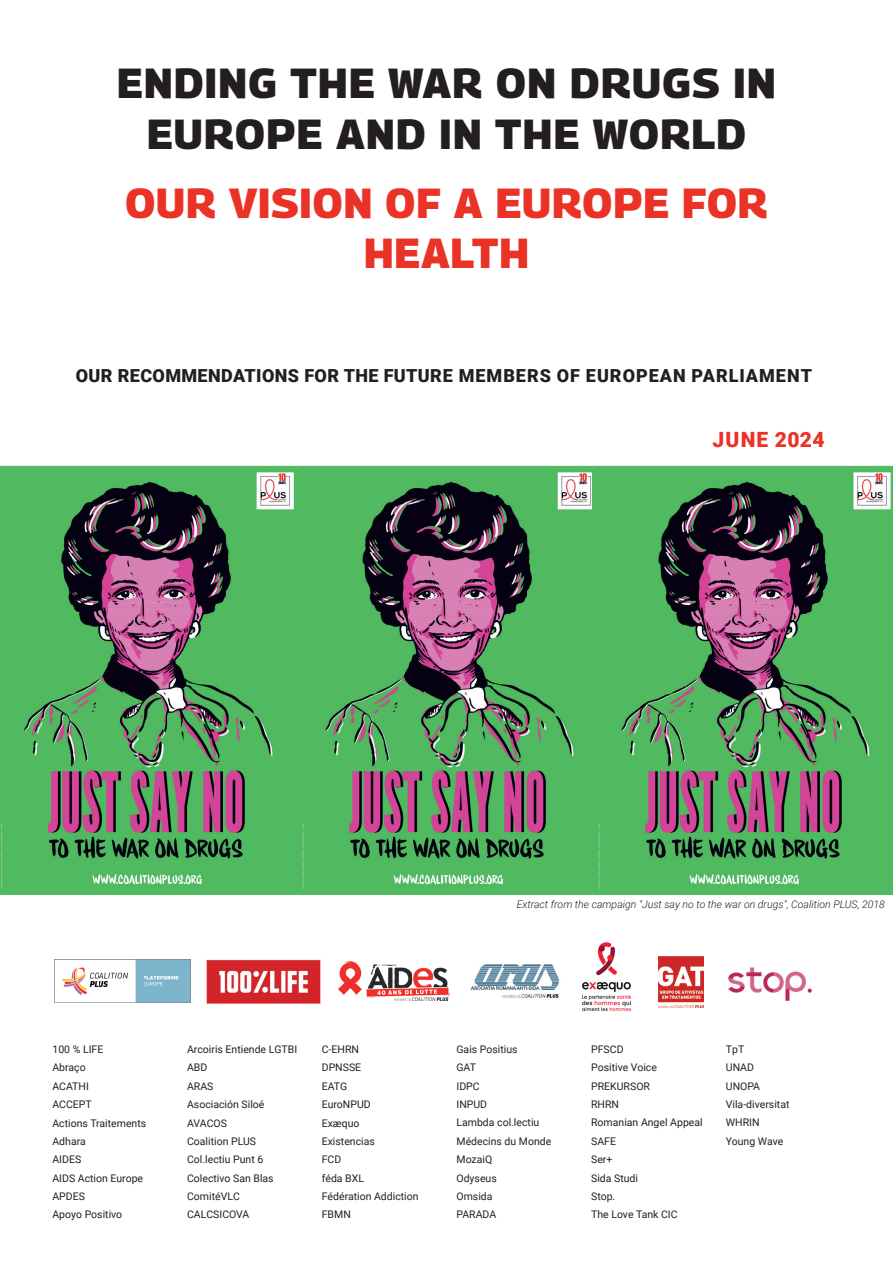
<style>
.page{position:relative;width:893px;height:1263px;background:#fff}
.page>*{position:absolute;margin:0;border:0;box-sizing:border-box;transform-origin:0 0}
.t1{font:900 42px/50.4px "Panorama";letter-spacing:.02em;color:#231f20;text-align:center}
.t2{font:900 42px/50.4px "Panorama";letter-spacing:.01em;color:#ea3227;text-align:center}
.t3{font:900 21px "Roboto";letter-spacing:.035em;color:#ea3227}
.t4{font:900 18px "Roboto";letter-spacing:.02em;color:#231f20}
.t5{font:10.5px/18.3px "Roboto";color:#231f20}
.t6{font:italic 300 10.5px "Roboto";color:#231f20}
</style>
<div class="page">
<img style="left:0;top:466px;width:296px;height:429px">
<img style="left:296px;top:466px;width:296px;height:429px">
<img style="left:592px;top:466px;width:301px;height:429px">
<img style="left:54px;top:959px;width:136px;height:44px">
<img style="left:470px;top:964px;width:89px;height:34px">
<img style="left:659px;top:956px;width:45px;height:51px">
<img style="left:339px;top:962px;width:111px;height:38px">
<img style="left:206px;top:959px;width:115px;height:45px">
<img style="left:581px;top:942px;width:50px;height:70px">
<img style="left:728px;top:967px;width:84px;height:34px">
<h1 class="t1" style="left:117px;top:55px;width:661px">ENDING THE WAR ON DRUGS IN<br>EUROPE AND IN THE WORLD</h1>
<h1 class="t2" style="left:125px;top:175px;width:644px">OUR VISION OF A EUROPE FOR<br>HEALTH</h1>
<h3 class="t4" style="left:76px;top:363px;width:738px">OUR RECOMMENDATIONS FOR THE FUTURE MEMBERS OF EUROPEAN PARLIAMENT</h3>
<h2 class="t3" style="left:713px;top:425px;width:114px">JUNE 2024</h2>
<p class="t6" style="left:517px;top:897px;width:370px">Extract from the campaign "Just say no to the war on drugs", Coalition PLUS, 2018</p>
<p class="t5" style="left:52px;top:1040px;width:95px">100 % LIFE<br>Abraço<br>ACATHI<br>ACCEPT<br>Actions Traitements<br>Adhara<br>AIDES<br>AIDS Action Europe<br>APDES<br>Apoyo Positivo</p>
<p class="t5" style="left:187px;top:1040px;width:112px">Arcoiris Entiende LGTBI<br>ABD<br>ARAS<br>Asociación Siloé<br>AVACOS<br>Coalition PLUS<br>Col.lectiu Punt 6<br>Colectivo San Blas<br>ComitéVLC<br>CALCSICOVA</p>
<p class="t5" style="left:322px;top:1040px;width:98px">C-EHRN<br>DPNSSE<br>EATG<br>EuroNPUD<br>Exæquo<br>Existencias<br>FCD<br>féda BXL<br>Fédération Addiction<br>FBMN</p>
<p class="t5" style="left:456px;top:1040px;width:96px">Gais Positius<br>GAT<br>IDPC<br>INPUD<br>Lambda col.lectiu<br>Médecins du Monde<br>MozaiQ<br>Odyseus<br>Omsida<br>PARADA</p>
<p class="t5" style="left:591px;top:1039px;width:113px">PFSCD<br>Positive Voice<br>PREKURSOR<br>RHRN<br>Romanian Angel Appeal<br>SAFE<br>Ser+<br>Sida Studi<br>Stop.<br>The Love Tank CIC</p>
<p class="t5" style="left:726px;top:1039px;width:65px">TpT<br>UNAD<br>UNOPA<br>Vila-diversitat<br>WHRIN<br>Young Wave</p>
</div>
